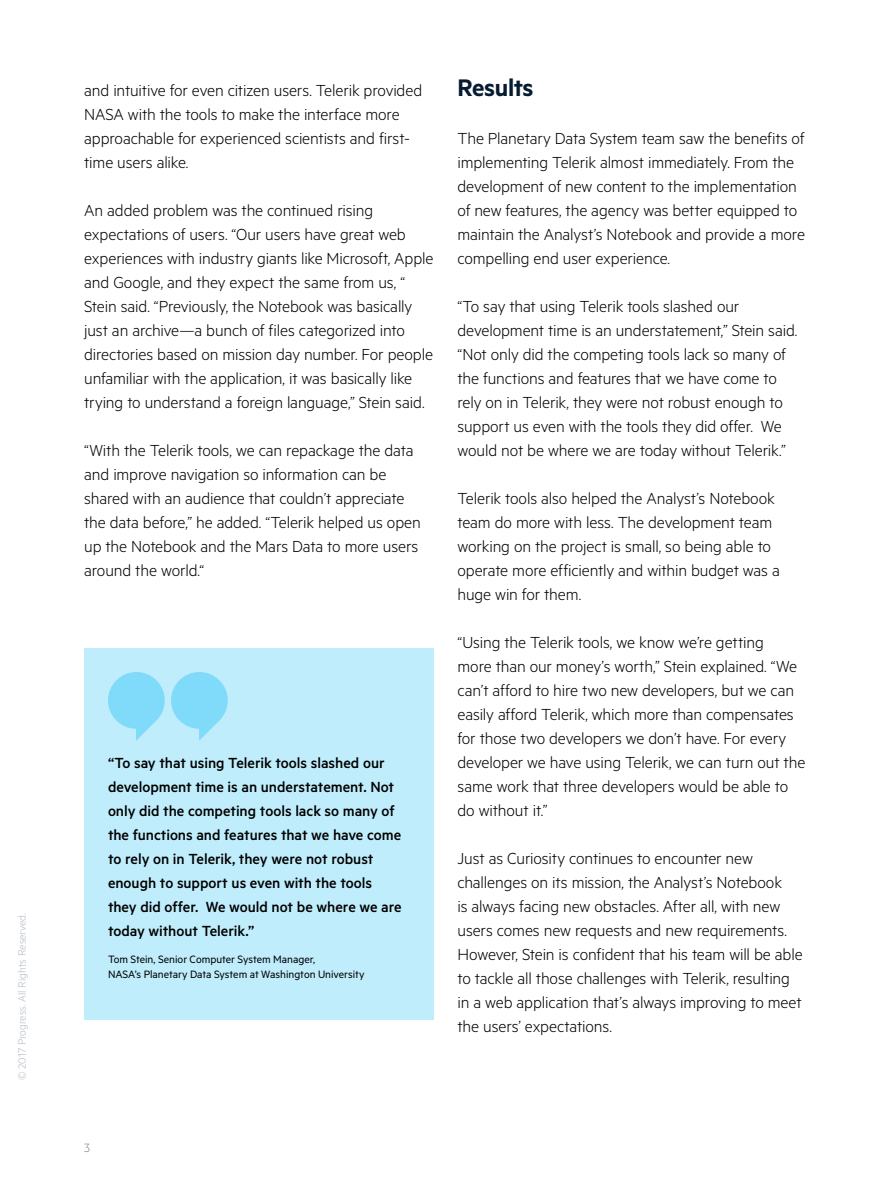
<style>
.page{position:relative;width:891px;height:1188px;background:#fff}
.page>*{position:absolute;margin:0;border:0;box-sizing:border-box;transform-origin:0 0}
.t1{font:600 27px "Metric";letter-spacing:-.015em;color:#061a32}
.t2{font:300 18px/24px "Metric";letter-spacing:-.01em;color:#000}
.t3{font:500 16.5px/24px "Metric";letter-spacing:-.005em;color:#000}
.t4{font:300 13.5px "Metric";color:#7d878f}
.t5{font:12px/15px "Metric";letter-spacing:-.005em;color:#000}
.t6{font:300 12px "Metric";color:#b4bdc6}
</style>
<div class="page">
<div style="left:84px;top:648px;width:350px;height:372px;background:#bfedfc"></div>
<svg style="left:136px;top:723px;width:18px;height:18px"></svg>
<div style="left:108px;top:672px;width:57px;height:57px;background:#80dbfa;border-radius:50%"></div>
<svg style="left:199px;top:723px;width:18px;height:18px"></svg>
<div style="left:171px;top:672px;width:57px;height:57px;background:#80dbfa;border-radius:50%"></div>
<p class="t6" style="left:15px;top:1080px;width:169px;rotate:-90deg">© 2017 Progress. All Rights Reserved.</p>
<p class="t2" style="left:84px;top:78px;width:340px">and intuitive for even citizen users. Telerik provided NASA with the tools to make the interface more approachable for experienced scientists and first&shy;time users alike.</p>
<p class="t2" style="left:84px;top:198px;width:351px">An added problem was the continued rising expectations of users. “Our users have great web experiences with industry giants like Microsoft, Apple and Google, and they expect the same from us, “ Stein said. “Previously, the Notebook was basically just an archive—a bunch of files categorized into directories based on mission day number. For people unfamiliar with the application, it was basically like trying to understand a foreign language,” Stein said.</p>
<p class="t2" style="left:84px;top:438px;width:338px">“With the Telerik tools, we can repackage the data and improve navigation so information can be shared with an audience that couldn’t appreciate the data before,” he added. “Telerik helped us open up the Notebook and the Mars Data to more users around the world.“</p>
<p class="t3" style="left:108px;top:750px;width:295px">“To say that using Telerik tools slashed our development time is an understatement. Not only did the competing tools lack so many of the functions and features that we have come to rely on in Telerik, they were not robust enough to support us even with the tools they did offer. We would not be where we are today without Telerik.”</p>
<p class="t5" style="left:108px;top:951px;width:258px">Tom Stein, Senior Computer System Manager,<br>NASA’s Planetary Data System at Washington University</p>
<h1 class="t1" style="left:458px;top:72px;width:78px">Results</h1>
<p class="t2" style="left:458px;top:126px;width:349px">The Planetary Data System team saw the benefits of implementing Telerik almost immediately. From the development of new content to the implementation of new features, the agency was better equipped to maintain the Analyst’s Notebook and provide a more compelling end user experience.</p>
<p class="t2" style="left:458px;top:294px;width:342px">“To say that using Telerik tools slashed our development time is an understatement,” Stein said. “Not only did the competing tools lack so many of the functions and features that we have come to rely on in Telerik, they were not robust enough to support us even with the tools they did offer. We would not be where we are today without Telerik.”</p>
<p class="t2" style="left:458px;top:486px;width:324px">Telerik tools also helped the Analyst’s Notebook team do more with less. The development team working on the project is small, so being able to operate more efficiently and within budget was a huge win for them.</p>
<p class="t2" style="left:458px;top:630px;width:349px">“Using the Telerik tools, we know we’re getting<br>more than our money’s worth,” Stein explained. “We can’t afford to hire two new developers, but we can easily afford Telerik, which more than compensates for those two developers we don’t have. For every developer we have using Telerik, we can turn out the same work that three developers would be able to do without it.”</p>
<p class="t2" style="left:458px;top:846px;width:347px">Just as Curiosity continues to encounter new challenges on its mission, the Analyst’s Notebook<br>is always facing new obstacles. After all, with new users comes new requests and new requirements.<br>However, Stein is confident that his team will be able to tackle all those challenges with Telerik, resulting in a web application that’s always improving to meet the users’ expectations.</p>
<p class="t4" style="left:84px;top:1140px;width:7px">3</p>
</div>
